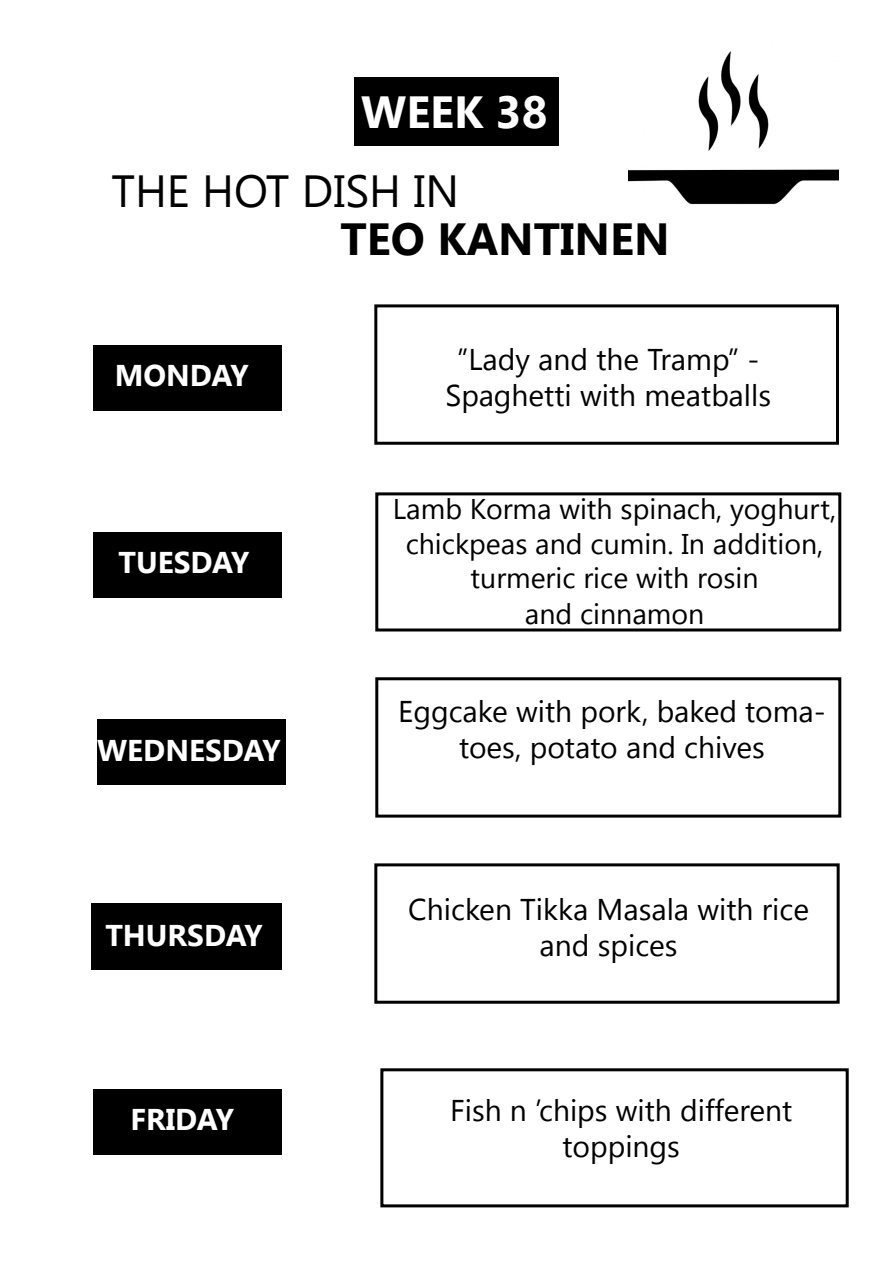
<style>
.page{position:relative;width:893px;height:1263px;background:#fff}
.page>*{position:absolute;margin:0;border:0;box-sizing:border-box;transform-origin:0 0}
.t1{font:45px "Gadugi";color:#000}
.t2{font:700 45px "Gadugi";color:#000}
.t3{font:700 45px "Gadugi";color:#fff}
.t4{font:30px/36px "Gadugi";color:#000;text-align:center}
.t5{font:700 30px "Gadugi";color:#fff}
.t6{font:28.5px/34.2px "Gadugi";color:#000;text-align:center}
</style>
<div class="page">
<div style="left:97px;top:720px;width:188px;height:65px;background:#000"></div>
<div style="left:374px;top:863px;width:466px;height:141px;border:3px solid #000"></div>
<div style="left:354px;top:77px;width:205px;height:69px;background:#000"></div>
<img style="left:628px;top:51px;width:211px;height:154px">
<div style="left:374px;top:304px;width:465px;height:141px;border:3px solid #000"></div>
<div style="left:375px;top:492px;width:466px;height:139px;border:3px solid #000"></div>
<div style="left:375px;top:677px;width:466px;height:141px;border:3px solid #000"></div>
<div style="left:380px;top:1068px;width:469px;height:139px;border:3px solid #000"></div>
<div style="left:93px;top:1089px;width:188px;height:66px;background:#000"></div>
<div style="left:91px;top:904px;width:190px;height:66px;background:#000"></div>
<div style="left:93px;top:345px;width:188px;height:65px;background:#000"></div>
<div style="left:93px;top:532px;width:188px;height:66px;background:#000"></div>
<p class="t3" style="left:361px;top:85px;width:188px">WEEK 38</p>
<p class="t1" style="left:111px;top:164px;width:349px">THE HOT DISH IN</p>
<p class="t5" style="left:115px;top:357px;width:135px">MONDAY</p>
<p class="t5" style="left:118px;top:545px;width:132px">TUESDAY</p>
<p class="t5" style="left:97px;top:732px;width:185px">WEDNESDAY</p>
<p class="t5" style="left:105px;top:917px;width:159px">THURSDAY</p>
<p class="t5" style="left:131px;top:1101px;width:105px">FRIDAY</p>
<p class="t2" style="left:341px;top:212px;width:330px">TEO KANTINEN</p>
<p class="t4" style="left:457px;top:342px;width:304px">”Lady and the Tramp” -</p>
<p class="t4" style="left:445px;top:378px;width:327px">Spaghetti with meatballs</p>
<p class="t6" style="left:393px;top:492px;width:445px">Lamb Korma with spinach, yoghurt, chickpeas and cumin. In addition,</p>
<p class="t6" style="left:470px;top:560px;width:289px">turmeric rice with rosin</p>
<p class="t6" style="left:525px;top:596px;width:181px">and cinnamon</p>
<p class="t4" style="left:398px;top:694px;width:429px">Eggcake with pork, baked toma&shy;toes, potato and chives</p>
<p class="t4" style="left:408px;top:891px;width:402px">Chicken Tikka Masala with rice and spices</p>
<p class="t4" style="left:450px;top:1092px;width:344px">Fish n ’chips with different</p>
<p class="t4" style="left:563px;top:1128px;width:119px">toppings</p>
</div>
